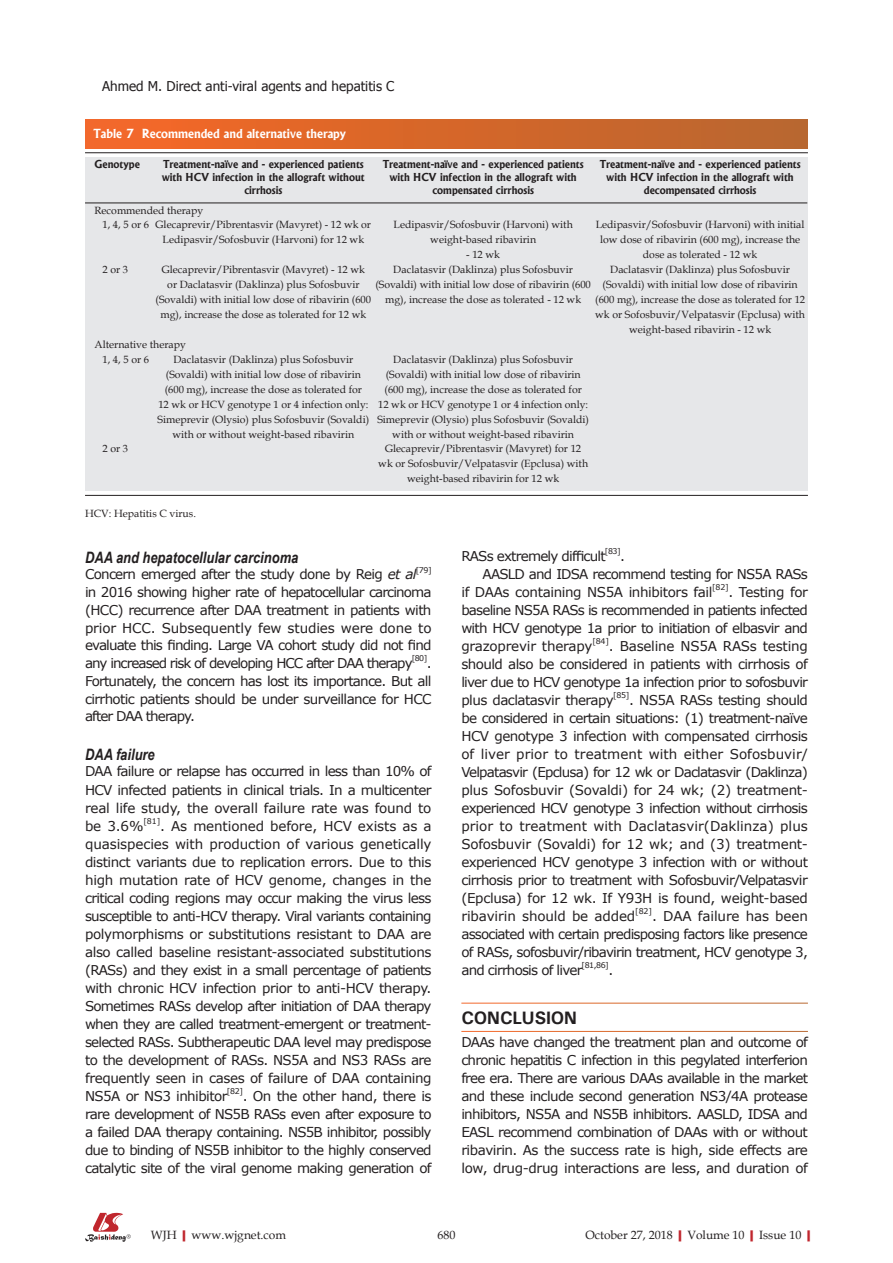
<style>
.page{position:relative;width:893px;height:1263px;background:#fff}
.page>*{position:absolute;margin:0;border:0;box-sizing:border-box;transform-origin:0 0}
.t1{font:700 18px "Univers";letter-spacing:-.01em;color:#231f20}
.t2{font:italic 700 15.75px "Arial Narrow";color:#231f20}
.t3{font:13.5px/18px "Verdana";letter-spacing:-.05em;color:#231f20;text-align:justify}
.t4{font:13.5px "Tahoma";color:#231f20}
.t5{font:13.5px "Verdana";letter-spacing:-.03em;color:#231f20}
.t6{font:12px "Book Antiqua";color:#231f20}
.t7{font:700 12px "Albertus";color:#fff}
.t8{font:10.5px/15px "Book Antiqua";color:#231f20;text-align:center}
.t9{font:700 10.5px/12.6px "Albertus";color:#231f20;text-align:center}
.t10{font:7.8px "Verdana";letter-spacing:-.04em;color:#231f20}
.s1{font-style:italic}
.s2{font-weight:700;color:#c0262d}
</style>
<div class="page">
<svg style="left:85px;top:1213px;width:46px;height:29px"></svg>
<div style="left:85px;top:157px;width:723px;height:334px;background:#e6e7e9"></div>
<div style="left:85px;top:119px;width:723px;height:29px;background:linear-gradient(to right,#f66827,#b7662e)"></div>
<hr style="left:85px;top:152px;width:723px;height:1px;background:#231f20">
<hr style="left:85px;top:203px;width:722px;height:1px;background:#231f20">
<hr style="left:85px;top:495px;width:723px;height:1px;background:#231f20">
<p class="t4" style="left:102px;top:77px;width:294px">Ahmed M. Direct anti-viral agents and hepatitis C</p>
<p class="t7" style="left:94px;top:126px;width:254px">Table 7 Recommended and alternative therapy</p>
<p class="t9" style="left:95px;top:158px;width:47px">Genotype</p>
<p class="t9" style="left:162px;top:158px;width:204px">Treatment-naïve and - experienced patients with HCV infection in the allograft without cirrhosis</p>
<p class="t9" style="left:383px;top:158px;width:202px">Treatment-naïve and - experienced patients with HCV infection in the allograft with compensated cirrhosis</p>
<p class="t9" style="left:600px;top:158px;width:202px">Treatment-naïve and - experienced patients with HCV infection in the allograft with decompensated cirrhosis</p>
<p class="t8" style="left:95px;top:202px;width:110px">Recommended therapy</p>
<p class="t8" style="left:102px;top:217px;width:270px">1, 4, 5 or 6 Glecaprevir/Pibrentasvir (Mavyret) - 12 wk or</p>
<p class="t8" style="left:163px;top:232px;width:203px">Ledipasvir/Sofosbuvir (Harvoni) for 12 wk</p>
<p class="t8" style="left:394px;top:217px;width:181px">Ledipasvir/Sofosbuvir (Harvoni) with weight-based ribavirin</p>
<p class="t8" style="left:466px;top:247px;width:35px">- 12 wk</p>
<p class="t8" style="left:596px;top:217px;width:210px">Ledipasvir/Sofosbuvir (Harvoni) with initial low dose of ribavirin (600 mg), increase the dose as tolerated - 12 wk</p>
<p class="t8" style="left:102px;top:262px;width:27px">2 or 3</p>
<p class="t8" style="left:156px;top:262px;width:217px">Glecaprevir/Pibrentasvir (Mavyret) - 12 wk or Daclatasvir (Daklinza) plus Sofosbuvir (Sovaldi) with initial low dose of ribavirin (600 mg), increase the dose as tolerated for 12 wk</p>
<p class="t8" style="left:375px;top:262px;width:217px">Daclatasvir (Daklinza) plus Sofosbuvir (Sovaldi) with initial low dose of ribavirin (600 mg), increase the dose as tolerated - 12 wk</p>
<p class="t8" style="left:595px;top:262px;width:211px">Daclatasvir (Daklinza) plus Sofosbuvir (Sovaldi) with initial low dose of ribavirin (600 mg), increase the dose as tolerated for 12 wk or Sofosbuvir/Velpatasvir (Epclusa) with weight-based ribavirin - 12 wk</p>
<p class="t8" style="left:102px;top:337px;width:85px;text-align:left;text-indent:-8px">Alternative therapy<br>1, 4, 5 or 6</p>
<p class="t8" style="left:158px;top:351px;width:213px">Daclatasvir (Daklinza) plus Sofosbuvir (Sovaldi) with initial low dose of ribavirin (600 mg), increase the dose as tolerated for<br>12 wk or HCV genotype 1 or 4 infection only:<br>Simeprevir (Olysio) plus Sofosbuvir (Sovaldi) with or without weight-based ribavirin</p>
<p class="t8" style="left:377px;top:351px;width:213px">Daclatasvir (Daklinza) plus Sofosbuvir (Sovaldi) with initial low dose of ribavirin (600 mg), increase the dose as tolerated for<br>12 wk or HCV genotype 1 or 4 infection only:<br>Simeprevir (Olysio) plus Sofosbuvir (Sovaldi) with or without weight-based ribavirin</p>
<p class="t8" style="left:102px;top:441px;width:27px">2 or 3</p>
<p class="t8" style="left:378px;top:441px;width:211px">Glecaprevir/Pibrentasvir (Mavyret) for 12 wk or Sofosbuvir/Velpatasvir (Epclusa) with weight-based ribavirin for 12 wk</p>
<p class="t8" style="left:85px;top:505px;width:112px">HCV: Hepatitis C virus.</p>
<p class="t2" style="left:85px;top:545px;width:215px">DAA and hepatocellular carcinoma</p>
<p class="t3" style="left:85px;top:565px;width:333px">Concern emerged after the study done by Reig <span class="s1">et al</span></p>
<p class="t10" style="left:416px;top:565px;width:17px">[79]</p>
<p class="t3" style="left:85px;top:583px;width:348px">in 2016 showing higher rate of hepatocellular carcinoma (HCC) recurrence after DAA treatment in patients with prior HCC. Subsequently few studies were done to evaluate this finding. Large VA cohort study did not find any increased risk of developing HCC after DAA therapy</p>
<p class="t10" style="left:412px;top:653px;width:17px">[80]</p>
<p class="t3" style="left:85px;top:654px;width:348px;text-indent:342px">.<br>Fortunately, the concern has lost its importance. But all cirrhotic patients should be under surveillance for HCC after DAA therapy.</p>
<p class="t2" style="left:85px;top:742px;width:71px">DAA failure</p>
<p class="t3" style="left:85px;top:762px;width:348px">DAA failure or relapse has occurred in less than 10% of HCV infected patients in clinical trials. In a multicenter real life study, the overall failure rate was found to be 3.6%</p>
<p class="t10" style="left:143px;top:816px;width:18px">[81]</p>
<p class="t3" style="left:85px;top:816px;width:348px;text-indent:75px">. As mentioned before, HCV exists as a quasispecies with production of various genetically distinct variants due to replication errors. Due to this high mutation rate of HCV genome, changes in the critical coding regions may occur making the virus less susceptible to anti-HCV therapy. Viral variants containing polymorphisms or substitutions resistant to DAA are also called baseline resistant-associated substitutions (RASs) and they exist in a small percentage of patients with chronic HCV infection prior to anti-HCV therapy.<br>Sometimes RASs develop after initiation of DAA therapy when they are called treatment-emergent or treatment&shy;selected RASs. Subtherapeutic DAA level may predispose to the development of RASs. NS5A and NS3 RASs are frequently seen in cases of failure of DAA containing NS5A or NS3 inhibitor</p>
<p class="t10" style="left:227px;top:1086px;width:18px">[82]</p>
<p class="t3" style="left:85px;top:1086px;width:348px;text-indent:158px">. On the other hand, there is rare development of NS5B RASs even after exposure to a failed DAA therapy containing. NS5B inhibitor, possibly due to binding of NS5B inhibitor to the highly conserved catalytic site of the viral genome making generation of</p>
<p class="t3" style="left:461px;top:547px;width:146px">RASs extremely difficult</p>
<p class="t10" style="left:605px;top:546px;width:17px">[83]</p>
<p class="t3" style="left:620px;top:547px;width:6px">.</p>
<p class="t3" style="left:483px;top:565px;width:327px">AASLD and IDSA recommend testing for NS5A RASs</p>
<p class="t5" style="left:461px;top:583px;width:253px">if DAAs containing NS5A inhibitors fail</p>
<p class="t10" style="left:712px;top:582px;width:18px">[82]</p>
<p class="t3" style="left:461px;top:583px;width:348px;text-indent:267px">. Testing for baseline NS5A RASs is recommended in patients infected with HCV genotype 1a prior to initiation of elbasvir and grazoprevir therapy</p>
<p class="t10" style="left:592px;top:636px;width:18px">[84]</p>
<p class="t3" style="left:461px;top:637px;width:348px;text-indent:148px">. Baseline NS5A RASs testing should also be considered in patients with cirrhosis of liver due to HCV genotype 1a infection prior to sofosbuvir plus daclatasvir therapy</p>
<p class="t10" style="left:613px;top:690px;width:18px">[85]</p>
<p class="t3" style="left:461px;top:691px;width:348px;text-indent:168px">. NS5A RASs testing should be considered in certain situations: (1) treatment-naïve HCV genotype 3 infection with compensated cirrhosis of liver prior to treatment with either Sofosbuvir/ Velpatasvir (Epclusa) for 12 wk or Daclatasvir (Daklinza) plus Sofosbuvir (Sovaldi) for 24 wk; (2) treatment&shy;experienced HCV genotype 3 infection without cirrhosis prior to treatment with Daclatasvir(Daklinza) plus Sofosbuvir (Sovaldi) for 12 wk; and (3) treatment&shy;experienced HCV genotype 3 infection with or without cirrhosis prior to treatment with Sofosbuvir/Velpatasvir (Epclusa) for 12 wk. If Y93H is found, weight-based ribavirin should be added</p>
<p class="t10" style="left:635px;top:906px;width:18px">[82]</p>
<p class="t3" style="left:461px;top:907px;width:348px;text-indent:191px">. DAA failure has been associated with certain predisposing factors like presence of RASs, sofosbuvir/ribavirin treatment, HCV genotype 3, and cirrhosis of liver</p>
<p class="t10" style="left:582px;top:960px;width:29px">[81,86]</p>
<p class="t3" style="left:608px;top:961px;width:6px">.</p>
<p class="t1" style="left:461px;top:1006px;width:117px">CONCLUSION</p>
<p class="t3" style="left:461px;top:1033px;width:348px">DAAs have changed the treatment plan and outcome of chronic hepatitis C infection in this pegylated interferion free era. There are various DAAs available in the market and these include second generation NS3/4A protease inhibitors, NS5A and NS5B inhibitors. AASLD, IDSA and EASL recommend combination of DAAs with or without ribavirin. As the success rate is high, side effects are low, drug-drug interactions are less, and duration of</p>
<p class="t6" style="left:151px;top:1226px;width:137px">WJH<span class="s2">|</span>www.wjgnet.com</p>
<p class="t6" style="left:437px;top:1226px;width:19px">680</p>
<p class="t6" style="left:585px;top:1226px;width:232px">October 27, 2018<span class="s2">|</span>Volume 10<span class="s2">|</span>Issue 10<span class="s2">|</span></p>
</div>
